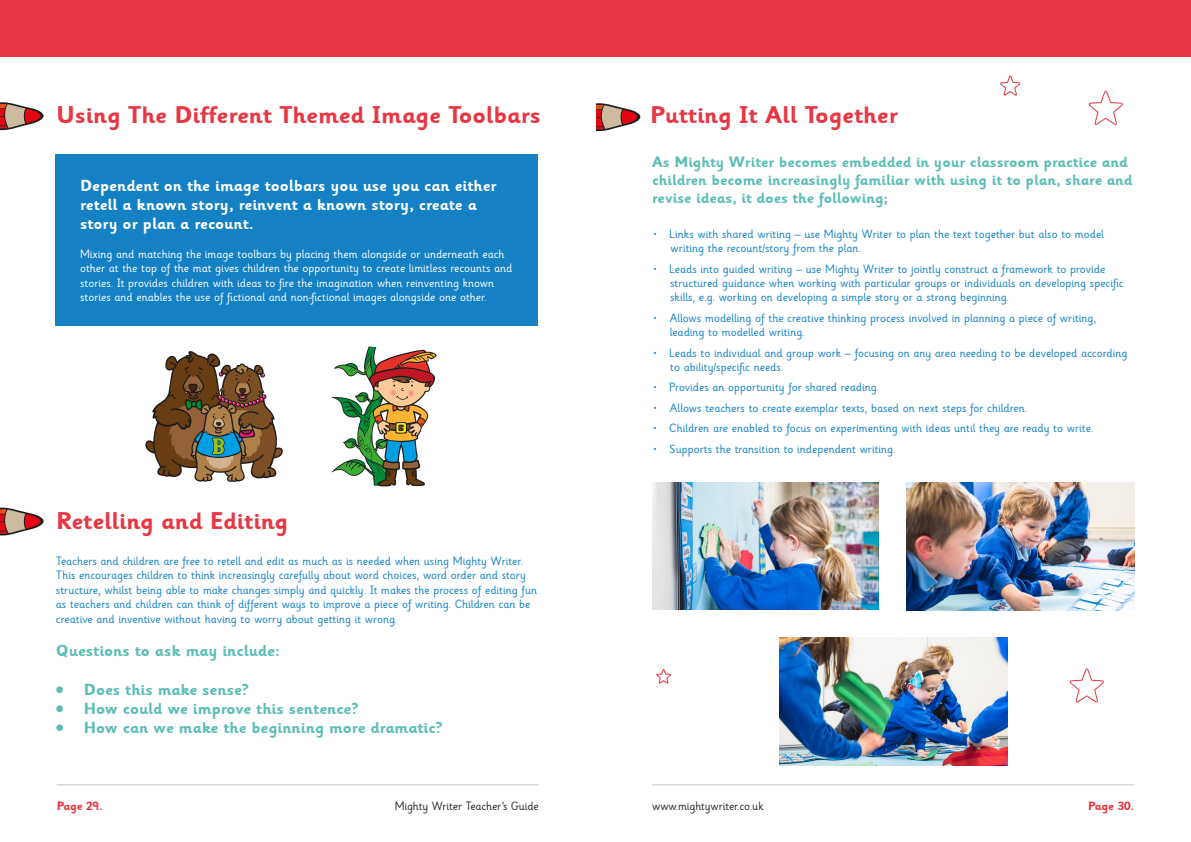
<style>
.page{position:relative;width:1191px;height:842px;background:#fff}
.page>*{position:absolute;margin:0;border:0;box-sizing:border-box;transform-origin:0 0}
.t1{font:700 24px "Sassoon Infant Rg";color:#e73743}
.t2{font:700 16px "Sassoon Infant Rg";color:#5bbdb5}
.t3{font:700 16px/19.2px "Sassoon Infant Rg";color:#fff}
.t4{font:700 15px/18px "Sassoon Infant Rg";color:#5bbdb5}
.t5{font:12px/14.4px "Sassoon Infant Rg";color:#1481c4}
.t6{font:12px/14.4px "Sassoon Infant Rg";color:#fff}
.t7{font:12px "Sassoon Infant Rg";letter-spacing:-.01em;color:#2e2a25}
.t8{font:700 12px "Sassoon Infant Rg";letter-spacing:-.01em;color:#e73743}
</style>
<div class="page">
<div style="left:56px;top:155px;width:482px;height:171px;background:#1481c4"></div>
<hr style="left:57px;top:784px;width:482px;height:1px;background:#cac7c6">
<hr style="left:652px;top:784px;width:482px;height:1px;background:#cac7c6">
<div style="left:0;top:0;width:595px;height:57px;background:#e73743"></div>
<div style="left:595px;top:0;width:596px;height:57px;background:#e73743"></div>
<svg style="left:145px;top:351px;width:138px;height:131px"></svg>
<svg style="left:331px;top:347px;width:106px;height:140px"></svg>
<svg style="left:0;top:102px;width:44px;height:29px"></svg>
<svg style="left:0;top:507px;width:44px;height:29px"></svg>
<img style="left:653px;top:483px;width:225px;height:127px">
<img style="left:906px;top:483px;width:228px;height:128px">
<img style="left:779px;top:637px;width:228px;height:128px">
<svg style="left:1069px;top:668px;width:35px;height:35px"></svg>
<svg style="left:1000px;top:75px;width:21px;height:21px"></svg>
<svg style="left:656px;top:669px;width:15px;height:15px"></svg>
<svg style="left:596px;top:103px;width:44px;height:29px"></svg>
<svg style="left:1088px;top:91px;width:35px;height:34px"></svg>
<h1 class="t1" style="left:56px;top:102px;width:486px">Using The Different Themed Image Toolbars</h1>
<h2 class="t3" style="left:80px;top:176px;width:418px">Dependent on the image toolbars you use you can either retell a known story, reinvent a known story, create a story or plan a recount.</h2>
<p class="t6" style="left:80px;top:247px;width:434px">Mixing and matching the image toolbars by placing them alongside or underneath each other at the top of the mat gives children the opportunity to create limitless recounts and stories. It provides children with ideas to fire the imagination when reinventing known stories and enables the use of fictional and non-fictional images alongside one other.</p>
<h1 class="t1" style="left:56px;top:507px;width:234px">Retelling and Editing</h1>
<p class="t5" style="left:56px;top:554px;width:482px">Teachers and children are free to retell and edit as much as is needed when using Mighty Writer.<br>This encourages children to think increasingly carefully about word choices, word order and story structure, whilst being able to make changes simply and quickly. It makes the process of editing fun as teachers and children can think of different ways to improve a piece of writing. Children can be creative and inventive without having to worry about getting it wrong.</p>
<h2 class="t2" style="left:56px;top:642px;width:225px">Questions to ask may include:</h2>
<h2 class="t2" style="left:56px;top:680px;width:194px">• Does this make sense?</h2>
<h2 class="t2" style="left:56px;top:699px;width:304px">• How could we improve this sentence?</h2>
<h2 class="t2" style="left:56px;top:719px;width:388px">• How can we make the beginning more dramatic?</h2>
<h1 class="t1" style="left:650px;top:101px;width:249px">Putting It All Together</h1>
<p class="t4" style="left:652px;top:153px;width:482px">As Mighty Writer becomes embedded in your classroom practice and children become increasingly familiar with using it to plan, share and revise ideas, it does the following;</p>
<p class="t5" style="left:670px;top:227px;width:435px;text-indent:-18px">• Links with shared writing – use Mighty Writer to plan the text together but also to model writing the recount/story from the plan.</p>
<p class="t5" style="left:670px;top:262px;width:455px;text-indent:-18px">• Leads into guided writing – use Mighty Writer to jointly construct a framework to provide structured guidance when working with particular groups or individuals on developing specific skills, e.g. working on developing a simple story or a strong beginning.</p>
<p class="t5" style="left:669px;top:311px;width:428px;text-indent:-17px">• Allows modelling of the creative thinking process involved in planning a piece of writing, leading to modelled writing.</p>
<p class="t5" style="left:670px;top:346px;width:459px;text-indent:-18px">• Leads to individual and group work – focusing on any area needing to be developed according to ability/specific needs.</p>
<p class="t5" style="left:652px;top:381px;width:228px">• Provides an opportunity for shared reading.</p>
<p class="t5" style="left:652px;top:401px;width:377px">• Allows teachers to create exemplar texts, based on next steps for children.</p>
<p class="t5" style="left:652px;top:421px;width:443px">• Children are enabled to focus on experimenting with ideas until they are ready to write.</p>
<p class="t5" style="left:652px;top:442px;width:245px">• Supports the transition to independent writing.</p>
<p class="t8" style="left:57px;top:799px;width:48px">Page 29.</p>
<p class="t7" style="left:395px;top:799px;width:145px">Mighty Writer Teacher’s Guide</p>
<p class="t7" style="left:652px;top:799px;width:113px">www.mightywriter.co.uk</p>
<p class="t8" style="left:1088px;top:799px;width:48px">Page 30.</p>
</div>
